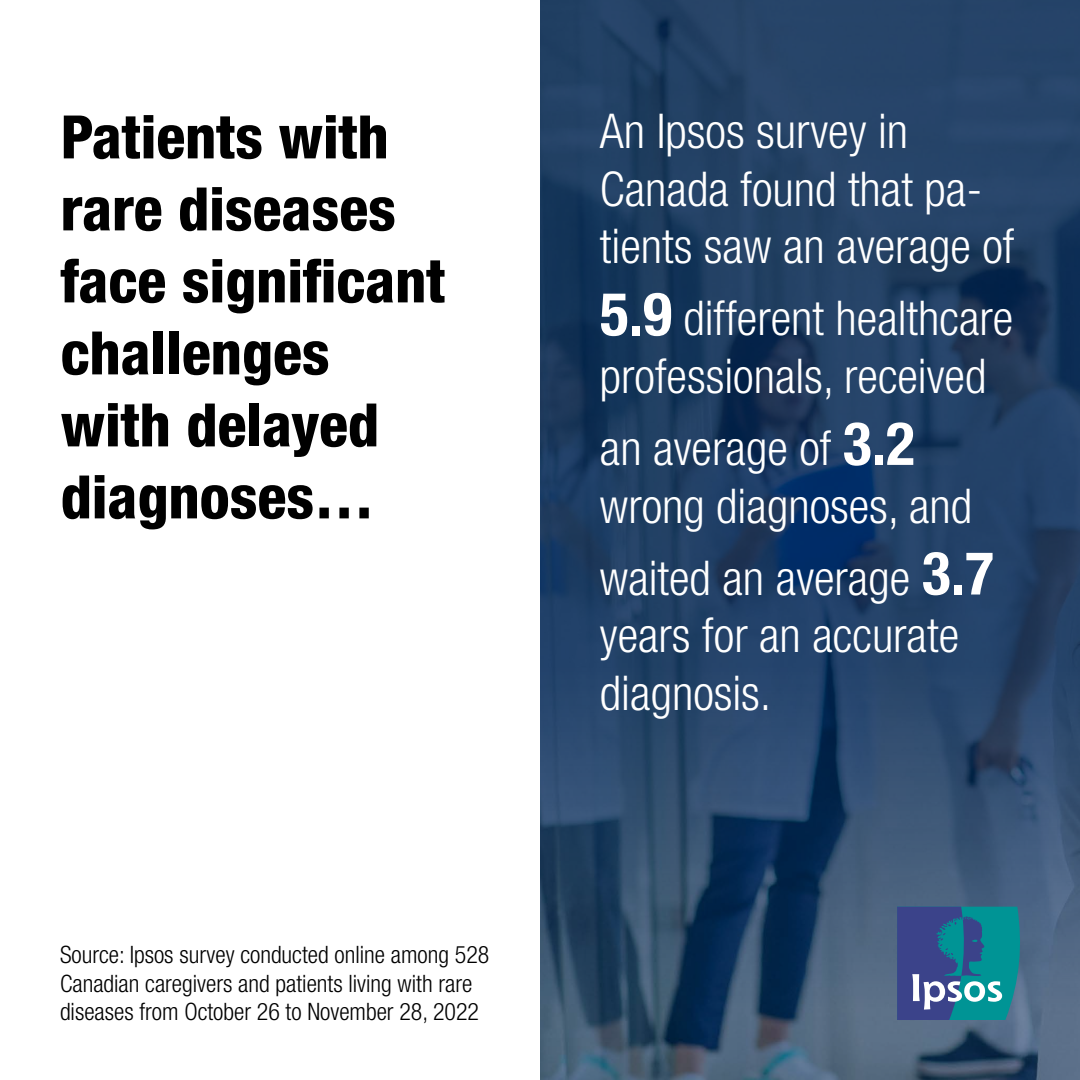
<style>
.page{position:relative;width:1080px;height:1080px;background:#fff}
.page>*{position:absolute;margin:0;border:0;box-sizing:border-box;transform-origin:0 0}
.t1{font:800 condensed 60px/72px "Helvetica Neue LT Pro";color:#000}
.t2{font:300 condensed 48px/57.6px "Helvetica Neue LT Pro";color:#fff}
.t3{font:300 condensed 24px/28.8px "Helvetica Neue LT Pro";color:#000}
.s1{font-weight:700;font-size:60px}
</style>
<div class="page">
<svg style="left:540px;top:0;width:540px;height:1080px;background:#254366"></svg>
<svg style="left:897px;top:907px;width:126px;height:113px;background:#327497"></svg>
<p class="t1" style="left:61px;top:100px;width:386px">Patients with rare diseases face significant challenges with delayed diagnoses…</p>
<p class="t2" style="left:600px;top:102px;width:416px">An Ipsos survey in<br>Canada found that pa&shy;tients saw an average of</p>
<p class="t2" style="left:600px;top:289px;width:415px"><span class="s1">5.9</span> different healthcare professionals, received</p>
<p class="t2" style="left:600px;top:419px;width:374px">an average of <span class="s1">3.2 </span>wrong diagnoses, and</p>
<p class="t2" style="left:600px;top:548px;width:395px">waited an average <span class="s1">3.7 </span>years for an accurate diagnosis.</p>
<p class="t3" style="left:60px;top:940px;width:431px">Source: Ipsos survey conducted online among 528<br>Canadian caregivers and patients living with rare diseases from October 26 to November 28, 2022</p>
</div>
